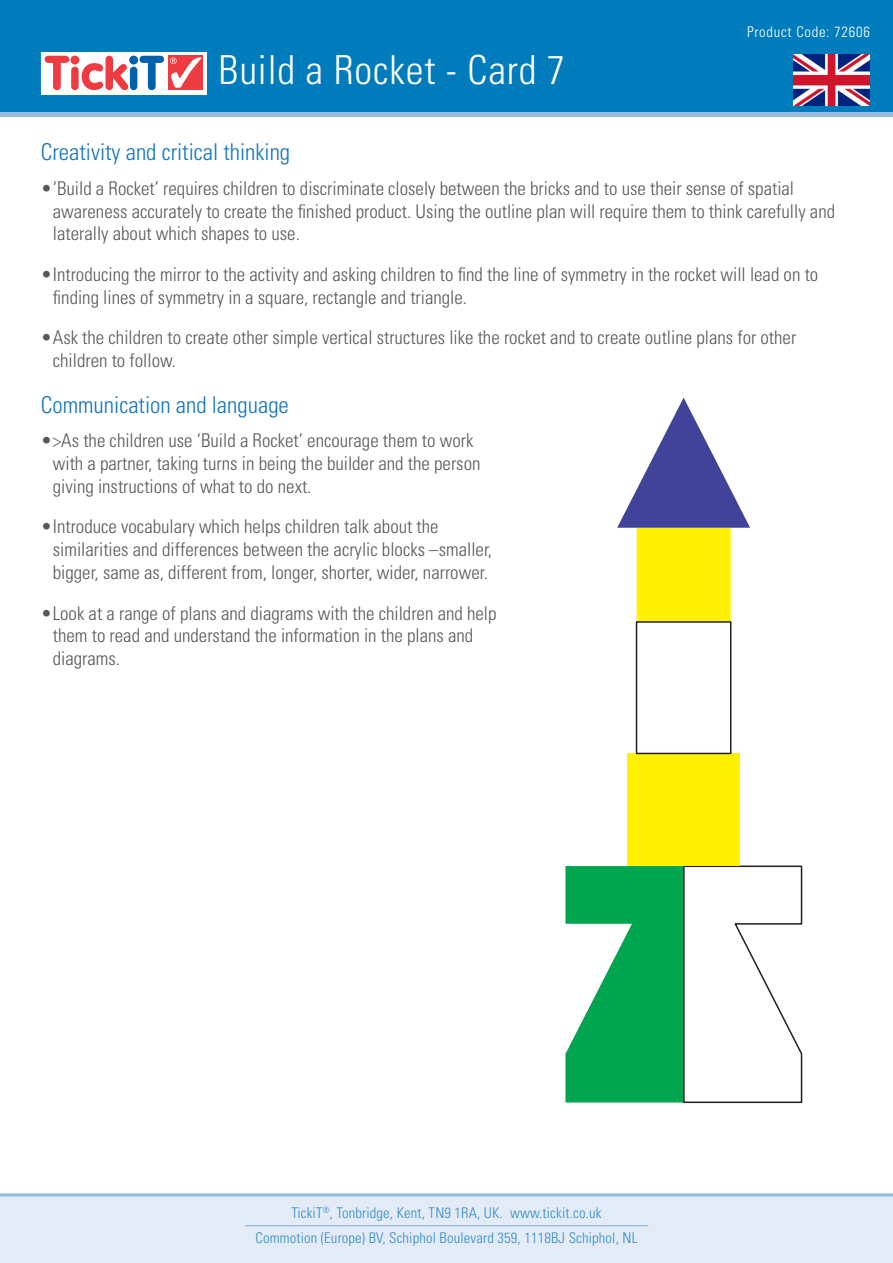
<style>
.page{position:relative;width:893px;height:1263px;background:#fff}
.page>*{position:absolute;margin:0;border:0;box-sizing:border-box;transform-origin:0 0}
.t1{font:300 condensed 39.9px "Univers LT Std";letter-spacing:.02em;color:#fff}
.t2{font:300 condensed 23.1px "Univers LT Std";color:#1374bb}
.t3{font:300 condensed 18.9px/22.6px "Univers LT Std";color:#57585a}
.t4{font:300 condensed 14.7px "Univers LT Std";letter-spacing:.01em;color:#348dc6}
.t5{font:300 condensed 14.7px "Univers LT Std";letter-spacing:.05em;color:#fff}
</style>
<div class="page">
<div style="left:0;top:0;width:893px;height:117px;background:linear-gradient(to right,#9dbbde,#9dbbde)"></div>
<div style="left:0;top:0;width:893px;height:111px;background:#007bbb"></div>
<div style="left:41px;top:52px;width:165px;height:42px;background:#fff"></div>
<div style="left:168px;top:55px;width:35px;height:35px;background:#ee3a41"></div>
<svg style="left:45px;top:56px;width:119px;height:34px"></svg>
<svg style="left:170px;top:57px;width:31px;height:31px"></svg>
<div style="left:0;top:1196px;width:893px;height:67px;background:#e3ecf6"></div>
<hr style="left:0;top:1193px;width:893px;height:3px;background:#9bbbde">
<hr style="left:245px;top:1225px;width:403px;height:1px;background:#83aed8">
<svg style="left:565px;top:865px;width:238px;height:239px"></svg>
<div style="left:627px;top:754px;width:113px;height:112px;background:#fff101"></div>
<svg style="left:617px;top:398px;width:133px;height:357px"></svg>
<img style="left:793px;top:54px;width:77px;height:51px">
<p class="t1" style="left:219px;top:46px;width:348px">Build a Rocket - Card 7</p>
<p class="t5" style="left:747px;top:23px;width:124px">Product Code: 72606</p>
<p class="t2" style="left:41px;top:138px;width:251px">Creativity and critical thinking</p>
<p class="t3" style="left:53px;top:177px;width:784px;text-indent:-12px">•‘Build a Rocket’ requires children to discriminate closely between the bricks and to use their sense of spatial awareness accurately to create the finished product. Using the outline plan will require them to think carefully and laterally about which shapes to use.</p>
<p class="t3" style="left:53px;top:263px;width:767px;text-indent:-12px">•Introducing the mirror to the activity and asking children to find the line of symmetry in the rocket will lead on to finding lines of symmetry in a square, rectangle and triangle.</p>
<p class="t3" style="left:53px;top:326px;width:745px;text-indent:-12px">•Ask the children to create other simple vertical structures like the rocket and to create outline plans for other children to follow.</p>
<p class="t2" style="left:41px;top:391px;width:249px">Communication and language</p>
<p class="t3" style="left:53px;top:429px;width:429px;text-indent:-12px">•&gt;As the children use ‘Build a Rocket’ encourage them to work with a partner, taking turns in being the builder and the person giving instructions of what to do next.</p>
<p class="t3" style="left:53px;top:515px;width:441px;text-indent:-12px">•Introduce vocabulary which helps children talk about the similarities and differences between the acrylic blocks –smaller, bigger, same as, different from, longer, shorter, wider, narrower.</p>
<p class="t3" style="left:53px;top:601px;width:445px;text-indent:-12px">•Look at a range of plans and diagrams with the children and help them to read and understand the information in the plans and diagrams.</p>
<p class="t4" style="left:291px;top:1204px;width:312px">TickiT<sup>®</sup>, Tonbridge, Kent, TN9 1RA, UK. www.tickit.co.uk</p>
<p class="t4" style="left:256px;top:1229px;width:383px">Commotion (Europe) BV, Schiphol Boulevard 359, 1118BJ Schiphol, NL</p>
</div>
